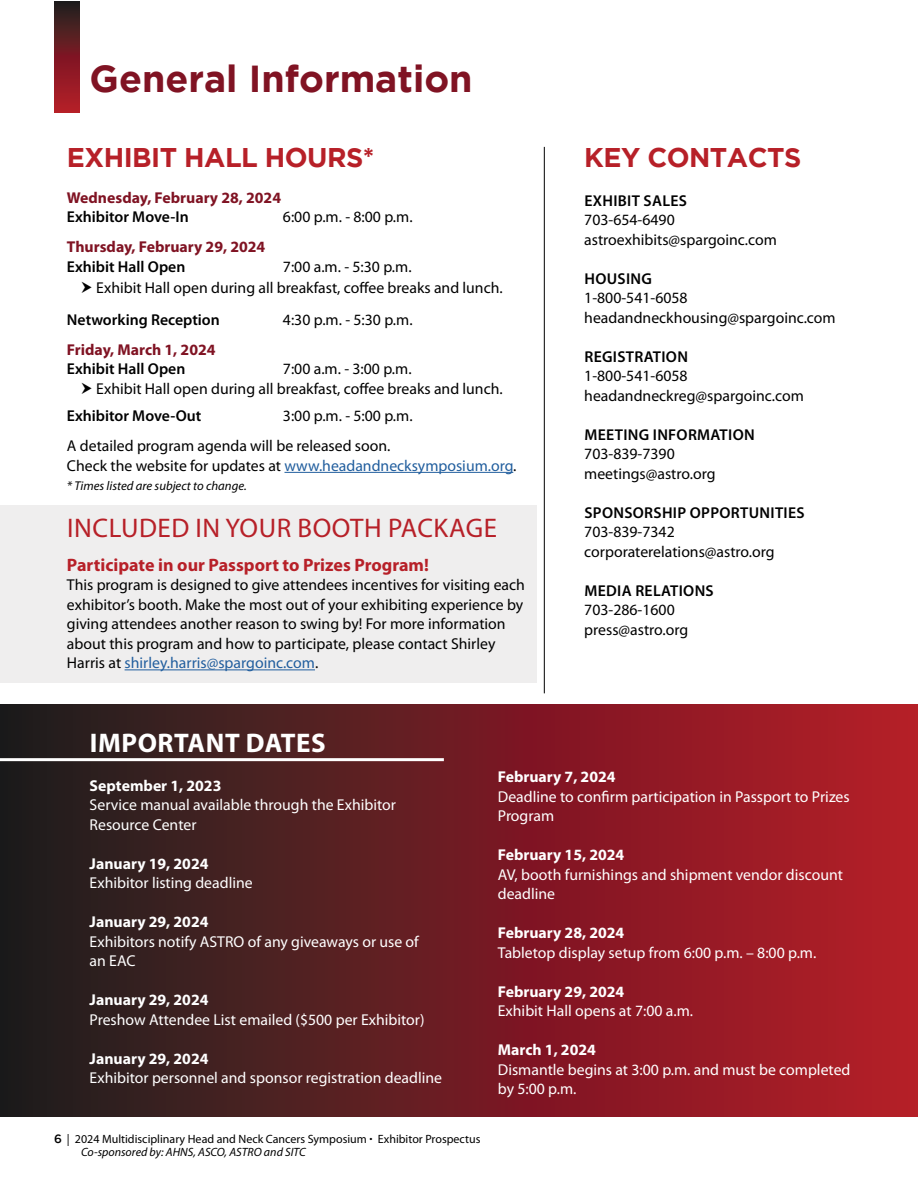
<style>
.page{position:relative;width:918px;height:1188px;background:#fff}
.page>*{position:absolute;margin:0;border:0;box-sizing:border-box;transform-origin:0 0}
.t1{font:700 37.5px "Gotham";color:#801323}
.t2{font:700 27px "Gotham";letter-spacing:-.02em;color:#b72028}
.t3{font:27px "Myriad Pro";letter-spacing:.02em;color:#b72028}
.t4{font:700 27px "Myriad Pro";letter-spacing:.02em;color:#fff}
.t5{font:700 18px "Myriad Pro";color:#b72028}
.t6{font:15.75px/19.5px "Myriad Pro";color:#000}
.t7{font:15.75px/19.5px "Myriad Pro";color:#fff}
.t8{font:700 15.75px "Myriad Pro";color:#fff}
.t9{font:600 15.75px "Myriad Pro";letter-spacing:.02em;color:#000}
.t10{font:600 15.75px "Myriad Pro";color:#000}
.t11{font:700 15.75px "Myriad Pro";color:#801323}
.t12{font:italic 12.75px "Myriad Pro";color:#000}
.t13{font:12px/13.4px "Myriad Pro";color:#000}
.s1{color:#215e9e}
.s2{font-family:"Gotham";font-weight:500}
.s3{font-weight:700}
.s4{font-style:italic}
</style>
<div class="page">
<hr style="left:284px;top:472px;width:229px;height:1px;background:#215e9e">
<div style="left:0;top:704px;width:918px;height:413px;background:linear-gradient(to right,#1e1f1e,#bb1a28)"></div>
<hr style="left:0;top:758px;width:444px;height:3px;background:#fff">
<hr style="left:544px;top:147px;width:1px;height:546px;background:#000">
<div style="left:0;top:505px;width:537px;height:178px;background:#efeeee"></div>
<hr style="left:125px;top:669px;width:190px;height:1px;background:#215e9e">
<div style="left:54px;top:1px;width:26px;height:112px;background:linear-gradient(to bottom,#261e1e,#c01a28)"></div>
<h1 class="t1" style="left:90px;top:57px;width:385px">General Information</h1>
<h2 class="t2" style="left:67px;top:141px;width:309px">EXHIBIT HALL HOURS*</h2>
<p class="t11" style="left:67px;top:187px;width:216px">Wednesday, February 28, 2024</p>
<p class="t10" style="left:67px;top:207px;width:123px">Exhibitor Move-In</p>
<p class="t6" style="left:283px;top:207px;width:131px">6:00 p.m. - 8:00 p.m.</p>
<p class="t11" style="left:67px;top:237px;width:200px">Thursday, February 29, 2024</p>
<p class="t10" style="left:67px;top:257px;width:120px">Exhibit Hall Open</p>
<p class="t6" style="left:96px;top:256px;width:408px;line-height:21px;text-indent:187px">7:00 a.m. - 5:30 p.m.<br>Exhibit Hall open during all breakfast, coffee breaks and lunch.</p>
<p class="t10" style="left:67px;top:309px;width:154px">Networking Reception</p>
<p class="t6" style="left:283px;top:309px;width:131px">4:30 p.m. - 5:30 p.m.</p>
<p class="t11" style="left:67px;top:339px;width:150px">Friday, March 1, 2024</p>
<p class="t10" style="left:67px;top:359px;width:120px">Exhibit Hall Open</p>
<p class="t6" style="left:96px;top:359px;width:408px;text-indent:187px">7:00 a.m. - 3:00 p.m.<br>Exhibit Hall open during all breakfast, coffee breaks and lunch.</p>
<p class="t10" style="left:67px;top:406px;width:136px">Exhibitor Move-Out</p>
<p class="t6" style="left:67px;top:400px;width:347px;line-height:30.3px;text-indent:216px">3:00 p.m. - 5:00 p.m.<br>A detailed program agenda will be released soon.</p>
<p class="t6" style="left:67px;top:456px;width:451px">Check the website for updates at <span class="s1">www.headandnecksymposium.org</span>.</p>
<p class="t12" style="left:67px;top:478px;width:181px">* Times listed are subject to change.</p>
<h2 class="t3" style="left:67px;top:511px;width:431px">INCLUDED IN YOUR BOOTH PACKAGE</h2>
<p class="t5" style="left:67px;top:553px;width:363px">Participate in our Passport to Prizes Program!</p>
<p class="t6" style="left:67px;top:575px;width:460px">This program is designed to give attendees incentives for visiting each exhibitor’s booth. Make the most out of your exhibiting experience by giving attendees another reason to swing by! For more information about this program and how to participate, please contact Shirley Harris at <span class="s1">shirley.harris@spargoinc.com</span>.</p>
<h2 class="t2" style="left:584px;top:141px;width:219px">KEY CONTACTS</h2>
<p class="t9" style="left:584px;top:190px;width:104px">EXHIBIT SALES</p>
<p class="t6" style="left:584px;top:210px;width:194px">703-654-6490 astroexhibits@spargoinc.com</p>
<p class="t9" style="left:584px;top:268px;width:69px">HOUSING</p>
<p class="t6" style="left:584px;top:288px;width:253px">1-800-541-6058 headandneckhousing@spargoinc.com</p>
<p class="t9" style="left:584px;top:346px;width:105px">REGISTRATION</p>
<p class="t6" style="left:584px;top:366px;width:221px">1-800-541-6058 headandneckreg@spargoinc.com</p>
<p class="t9" style="left:584px;top:424px;width:172px">MEETING INFORMATION</p>
<p class="t6" style="left:584px;top:444px;width:133px">703-839-7390 meetings@astro.org</p>
<p class="t9" style="left:584px;top:502px;width:222px">SPONSORSHIP OPPORTUNITIES</p>
<p class="t6" style="left:584px;top:522px;width:192px">703-839-7342 corporaterelations@astro.org</p>
<p class="t9" style="left:584px;top:580px;width:131px">MEDIA RELATIONS</p>
<p class="t6" style="left:584px;top:600px;width:105px">703-286-1600 press@astro.org</p>
<h2 class="t4" style="left:90px;top:725px;width:237px">IMPORTANT DATES</h2>
<p class="t8" style="left:90px;top:775px;width:133px">September 1, 2023</p>
<p class="t7" style="left:90px;top:795px;width:308px">Service manual available through the Exhibitor<br>Resource Center</p>
<p class="t8" style="left:90px;top:853px;width:120px">January 19, 2024</p>
<p class="t7" style="left:90px;top:873px;width:165px">Exhibitor listing deadline</p>
<p class="t8" style="left:90px;top:912px;width:120px">January 29, 2024</p>
<p class="t7" style="left:90px;top:931px;width:331px">Exhibitors notify ASTRO of any giveaways or use of an EAC</p>
<p class="t8" style="left:90px;top:990px;width:120px">January 29, 2024</p>
<p class="t7" style="left:90px;top:1009px;width:336px">Preshow Attendee List emailed ($500 per Exhibitor)</p>
<p class="t8" style="left:90px;top:1048px;width:120px">January 29, 2024</p>
<p class="t7" style="left:90px;top:1068px;width:354px">Exhibitor personnel and sponsor registration deadline</p>
<p class="t13" style="left:81px;top:1132px;width:401px;text-indent:-27px"><span class="s2">6</span> | 2024 Multidisciplinary Head and Neck Cancers Symposium <span class="s3">·</span> Exhibitor Prospectus<br><span class="s4">Co-sponsored by: AHNS, ASCO, ASTRO and SITC</span></p>
<p class="t8" style="left:498px;top:767px;width:119px">February 7, 2024</p>
<p class="t7" style="left:498px;top:786px;width:353px">Deadline to confirm participation in Passport to Prizes<br>Program</p>
<p class="t8" style="left:498px;top:845px;width:128px">February 15, 2024</p>
<p class="t7" style="left:498px;top:864px;width:347px">AV, booth furnishings and shipment vendor discount deadline</p>
<p class="t8" style="left:498px;top:923px;width:128px">February 28, 2024</p>
<p class="t7" style="left:498px;top:942px;width:320px">Tabletop display setup from 6:00 p.m. – 8:00 p.m.</p>
<p class="t8" style="left:498px;top:981px;width:128px">February 29, 2024</p>
<p class="t7" style="left:498px;top:1001px;width:197px">Exhibit Hall opens at 7:00 a.m.</p>
<p class="t8" style="left:498px;top:1040px;width:100px">March 1, 2024</p>
<p class="t7" style="left:498px;top:1059px;width:354px">Dismantle begins at 3:00 p.m. and must be completed by 5:00 p.m.</p>
</div>
